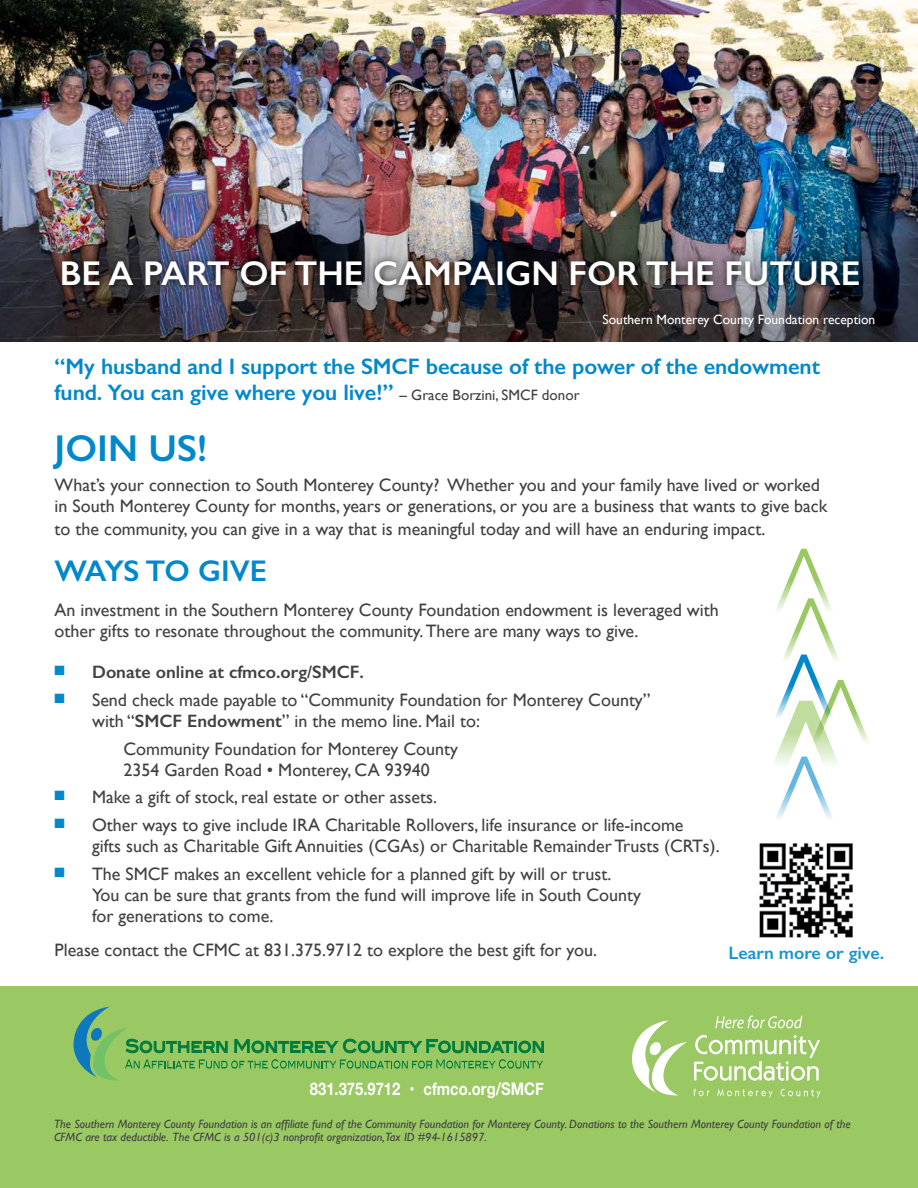
<style>
.page{position:relative;width:918px;height:1188px;background:#fff}
.page>*{position:absolute;margin:0;border:0;box-sizing:border-box;transform-origin:0 0}
.t1{font:600 37.5px "Gill Sans";color:#08c}
.t2{font:600 34.5px "Gill Sans";color:#fff}
.t3{font:600 30px "Gill Sans";letter-spacing:-.03em;color:#08c}
.t4{font:600 22.5px/25.5px "Gill Sans";letter-spacing:-.005em;color:#08c}
.t5{font:18px/21px "Gill Sans";color:#414042}
.t6{font:600 18px "Gill Sans";color:#414042}
.t7{font:600 18px "Gill Sans";color:#1a94d1}
.t8{font:700 17.4px "Helvetica Neue";color:#fff;scale:.85 1}
.t9{font:13.5px "Gill Sans";color:#fff}
.t10{font:italic 12px/13.5px "Gill Sans";color:#414042}
.s1{font-weight:400;font-size:15px;color:#414042}
.s2{font-weight:600}
</style>
<div class="page">
<img style="left:0;top:0;width:918px;height:227px">
<div style="left:0;top:986px;width:918px;height:202px;background:#9ac863"></div>
<svg style="left:694px;top:1035px;width:126px;height:46px"></svg>
<svg style="left:715px;top:1016px;width:87px;height:12px"></svg>
<svg style="left:693px;top:1089px;width:17px;height:7px"></svg>
<svg style="left:781px;top:1089px;width:40px;height:9px"></svg>
<svg style="left:717px;top:1089px;width:56px;height:9px"></svg>
<svg style="left:632px;top:1020px;width:55px;height:76px"></svg>
<svg style="left:74px;top:1007px;width:470px;height:73px"></svg>
<img style="left:759px;top:843px;width:94px;height:95px">
<svg style="left:773px;top:549px;width:96px;height:270px"></svg>
<img style="left:0;top:227px;width:918px;height:115px">
<div style="left:55px;top:253px;width:812px;height:40px;background:#000;opacity:.75"></div>
<h2 class="t2" style="left:60px;top:252px;width:802px">BE A PART OF THE CAMPAIGN FOR THE FUTURE</h2>
<p class="t9" style="left:603px;top:311px;width:274px">Southern Monterey County Foundation reception</p>
<p class="t4" style="left:55px;top:354px;width:767px">“My husband and I support the SMCF because of the power of the endowment fund. You can give where you live!” <span class="s1">– Grace Borzini, SMCF donor</span></p>
<h1 class="t1" style="left:55px;top:426px;width:154px">JOIN US!</h1>
<p class="t5" style="left:55px;top:474px;width:774px;line-height:21.8px">What’s your connection to South Monterey County? Whether you and your family have lived or worked in South Monterey County for months, years or generations, or you are a business that wants to give back to the community, you can give in a way that is meaningful today and will have an enduring impact.</p>
<h3 class="t3" style="left:55px;top:553px;width:214px">WAYS TO GIVE</h3>
<p class="t5" style="left:55px;top:599px;width:666px">An investment in the Southern Monterey County Foundation endowment is leveraged with other gifts to resonate throughout the community. There are many ways to give.</p>
<p class="t6" style="left:55px;top:661px;width:311px"><sup>■</sup> Donate online at cfmco.org/SMCF.</p>
<p class="t5" style="left:92px;top:689px;width:560px;text-indent:-37px"><sup>■</sup> Send check made payable to “Community Foundation for Monterey County” with “<span class="s2">SMCF Endowment</span>” in the memo line. Mail to:</p>
<p class="t5" style="left:124px;top:738px;width:336px">Community Foundation for Monterey County<br>2354 Garden Road • Monterey, CA 93940</p>
<p class="t5" style="left:55px;top:787px;width:384px"><sup>■</sup> Make a gift of stock, real estate or other assets.</p>
<p class="t5" style="left:92px;top:814px;width:629px;text-indent:-38px"><sup>■</sup> Other ways to give include IRA Charitable Rollovers, life insurance or life-income<br>gifts such as Charitable Gift Annuities (CGAs) or Charitable Remainder Trusts (CRTs).</p>
<p class="t5" style="left:92px;top:863px;width:550px;text-indent:-37px"><sup>■</sup> The SMCF makes an excellent vehicle for a planned gift by will or trust.<br>You can be sure that grants from the fund will improve life in South County for generations to come.</p>
<p class="t5" style="left:55px;top:940px;width:544px">Please contact the CFMC at 831.375.9712 to explore the best gift for you.</p>
<p class="t7" style="left:729px;top:942px;width:157px">Learn more or give.</p>
<p class="t8" style="left:310px;top:1076px;width:277px">831.375.9712 • cfmco.org/SMCF</p>
<p class="t10" style="left:54px;top:1117px;width:798px">The Southern Monterey County Foundation is an affiliate fund of the Community Foundation for Monterey County. Donations to the Southern Monterey County Foundation of the<br>CFMC are tax deductible. The CFMC is a 501(c)3 nonprofit organization,Tax ID #94-1615897.</p>
</div>
